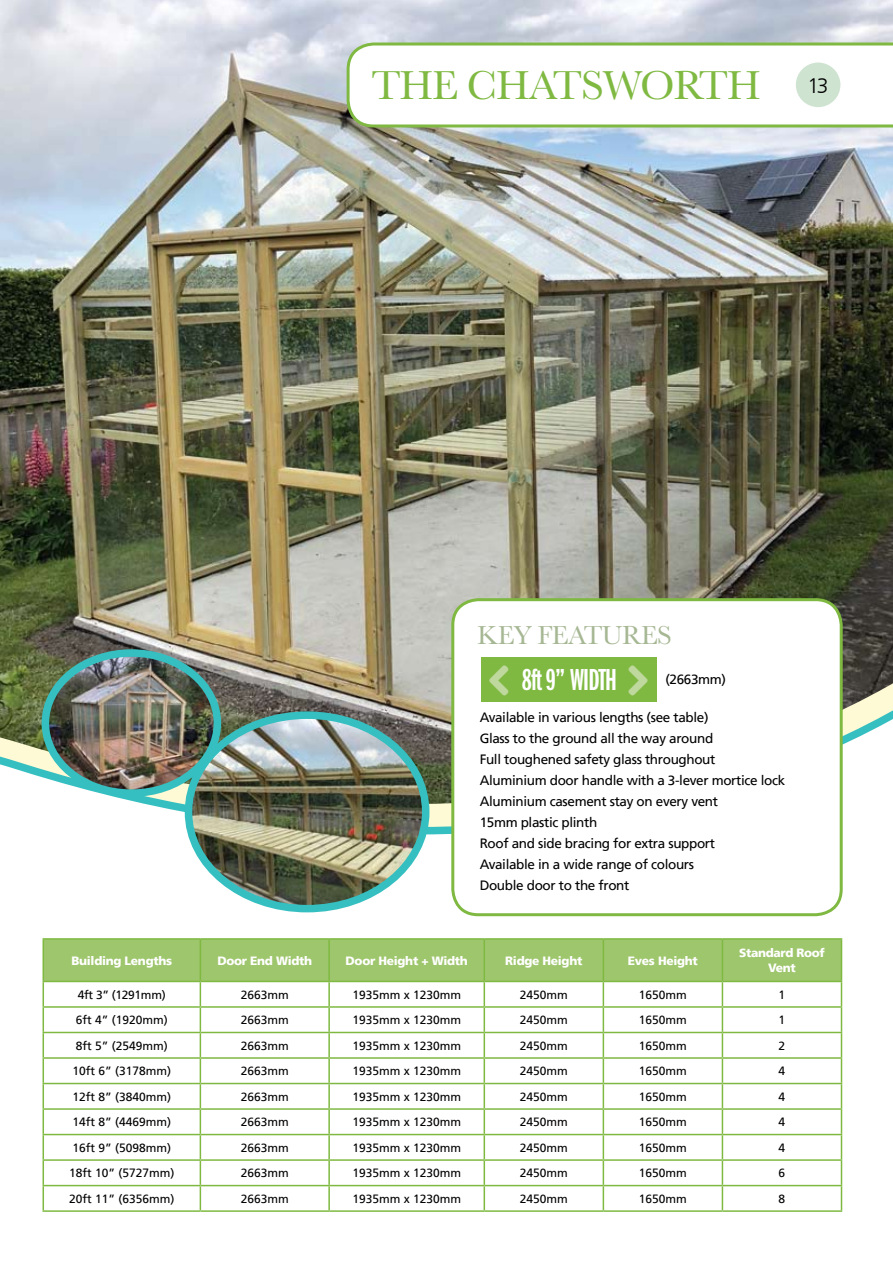
<style>
.page{position:relative;width:893px;height:1263px;background:#fff}
.page>*{position:absolute;margin:0;border:0;box-sizing:border-box;transform-origin:0 0}
.t1{font:42px "Baskerville";letter-spacing:-.025em;color:#7fb942}
.t2{font:31.5px "Franklin Gothic LT Demi X Cmpr";letter-spacing:-.025em;color:#fff}
.t3{font:27px "Baskerville";letter-spacing:-.025em;color:#a6b793}
.t4{font:13.5px/21px "Frutiger LT";letter-spacing:-.025em;color:#000}
.t5{font:12px "Frutiger LT";color:#000}
.t6{font:900 12px/15px "Frutiger LT";letter-spacing:-.025em;color:#fff;text-align:center}
.t7{font:12px "Frutiger LT";letter-spacing:-.025em;color:#000}
.s1{font-family:"Frutiger CE";font-weight:300;font-size:21px;color:#000}
</style>
<div class="page">
<img style="left:0;top:0;width:893px;height:408px">
<img style="left:0;top:408px;width:893px;height:125px">
<img style="left:0;top:533px;width:893px;height:679px">
<img style="left:45px;top:653px;width:172px;height:140px">
<div style="left:42px;top:649px;width:179px;height:148px;border:8px solid #36bfc0;border-radius:50%"></div>
<img style="left:188px;top:715px;width:238px;height:194px">
<div style="left:185px;top:711px;width:244px;height:201px;border:8px solid #36bfc0;border-radius:50%"></div>
<div style="left:453px;top:600px;width:388px;height:315px;background:#fff;border-radius:26px"></div>
<div style="left:451px;top:598px;width:392px;height:318px;border:3px solid #7fb942;border-radius:26px"></div>
<div style="left:481px;top:658px;width:175px;height:44px;background:#7fb942"></div>
<svg style="left:347px;top:43px;width:546px;height:84px"></svg>
<div style="left:795px;top:62px;width:46px;height:46px;background:#cfe3d1;border-radius:50%"></div>
<div style="left:794px;top:61px;width:48px;height:48px;border:2px solid #fff;border-radius:50%"></div>
<hr style="left:43px;top:938px;width:157px;height:2px;background:#7fb942">
<hr style="left:200px;top:938px;width:129px;height:2px;background:#7fb942">
<hr style="left:329px;top:938px;width:155px;height:2px;background:#7fb942">
<hr style="left:484px;top:938px;width:119px;height:2px;background:#7fb942">
<hr style="left:603px;top:938px;width:119px;height:2px;background:#7fb942">
<hr style="left:722px;top:938px;width:120px;height:2px;background:#7fb942">
<svg style="left:43px;top:939px;width:799px;height:271px"></svg>
<hr style="left:43px;top:1210px;width:157px;height:2px;background:#7fb942">
<hr style="left:200px;top:1210px;width:129px;height:2px;background:#7fb942">
<hr style="left:329px;top:1210px;width:155px;height:2px;background:#7fb942">
<hr style="left:484px;top:1210px;width:119px;height:2px;background:#7fb942">
<hr style="left:603px;top:1210px;width:119px;height:2px;background:#7fb942">
<hr style="left:722px;top:1210px;width:120px;height:2px;background:#7fb942">
<h1 class="t1" style="left:371px;top:58px;width:459px">THE CHATSWORTH <span class="s1">13</span></h1>
<h3 class="t3" style="left:477px;top:618px;width:190px">KEY FEATURES</h3>
<h2 class="t2" style="left:522px;top:663px;width:97px">8ft 9” WIDTH</h2>
<p class="t4" style="left:480px;top:707px;width:307px">Available in various lengths (see table)<br>Glass to the ground all the way around<br>Full toughened safety glass throughout Aluminium door handle with a 3-lever mortice lock Aluminium casement stay on every vent<br>15mm plastic plinth<br>Roof and side bracing for extra support<br>Available in a wide range of colours<br>Double door to the front</p>
<p class="t4" style="left:665px;top:669px;width:62px">(2663mm)</p>
<p class="t6" style="left:72px;top:953px;width:102px">Building Lengths</p>
<p class="t6" style="left:217px;top:953px;width:96px">Door End Width</p>
<p class="t6" style="left:346px;top:953px;width:124px">Door Height + Width</p>
<p class="t6" style="left:505px;top:953px;width:79px">Ridge Height</p>
<p class="t6" style="left:628px;top:953px;width:72px">Eves Height</p>
<p class="t6" style="left:739px;top:945px;width:87px">Standard Roof<br>Vent</p>
<p class="t7" style="left:78px;top:987px;width:89px">4ft 3” (1291mm)</p>
<p class="t5" style="left:241px;top:987px;width:50px">2663mm</p>
<p class="t5" style="left:352px;top:987px;width:110px">1935mm x 1230mm</p>
<p class="t5" style="left:520px;top:987px;width:50px">2450mm</p>
<p class="t5" style="left:639px;top:987px;width:50px">1650mm</p>
<p class="t5" style="left:779px;top:987px;width:8px">1</p>
<p class="t5" style="left:76px;top:1013px;width:94px">6ft 4” (1920mm)</p>
<p class="t5" style="left:241px;top:1013px;width:50px">2663mm</p>
<p class="t5" style="left:352px;top:1013px;width:110px">1935mm x 1230mm</p>
<p class="t5" style="left:520px;top:1013px;width:50px">2450mm</p>
<p class="t5" style="left:639px;top:1013px;width:50px">1650mm</p>
<p class="t5" style="left:779px;top:1013px;width:8px">1</p>
<p class="t5" style="left:76px;top:1038px;width:94px">8ft 5” (2549mm)</p>
<p class="t5" style="left:241px;top:1038px;width:50px">2663mm</p>
<p class="t5" style="left:352px;top:1038px;width:110px">1935mm x 1230mm</p>
<p class="t5" style="left:520px;top:1038px;width:50px">2450mm</p>
<p class="t5" style="left:639px;top:1038px;width:50px">1650mm</p>
<p class="t5" style="left:779px;top:1038px;width:8px">2</p>
<p class="t5" style="left:72px;top:1064px;width:100px">10ft 6” (3178mm)</p>
<p class="t5" style="left:241px;top:1064px;width:50px">2663mm</p>
<p class="t5" style="left:352px;top:1064px;width:110px">1935mm x 1230mm</p>
<p class="t5" style="left:520px;top:1064px;width:50px">2450mm</p>
<p class="t5" style="left:639px;top:1064px;width:50px">1650mm</p>
<p class="t5" style="left:779px;top:1064px;width:8px">4</p>
<p class="t5" style="left:72px;top:1089px;width:100px">12ft 8” (3840mm)</p>
<p class="t5" style="left:241px;top:1089px;width:50px">2663mm</p>
<p class="t5" style="left:352px;top:1089px;width:110px">1935mm x 1230mm</p>
<p class="t5" style="left:520px;top:1089px;width:50px">2450mm</p>
<p class="t5" style="left:639px;top:1089px;width:50px">1650mm</p>
<p class="t5" style="left:779px;top:1089px;width:8px">4</p>
<p class="t5" style="left:72px;top:1115px;width:100px">14ft 8” (4469mm)</p>
<p class="t5" style="left:241px;top:1115px;width:50px">2663mm</p>
<p class="t5" style="left:352px;top:1115px;width:110px">1935mm x 1230mm</p>
<p class="t5" style="left:520px;top:1115px;width:50px">2450mm</p>
<p class="t5" style="left:639px;top:1115px;width:50px">1650mm</p>
<p class="t5" style="left:779px;top:1115px;width:8px">4</p>
<p class="t5" style="left:72px;top:1140px;width:100px">16ft 9” (5098mm)</p>
<p class="t5" style="left:241px;top:1140px;width:50px">2663mm</p>
<p class="t5" style="left:352px;top:1140px;width:110px">1935mm x 1230mm</p>
<p class="t5" style="left:520px;top:1140px;width:50px">2450mm</p>
<p class="t5" style="left:639px;top:1140px;width:50px">1650mm</p>
<p class="t5" style="left:779px;top:1140px;width:8px">4</p>
<p class="t5" style="left:69px;top:1166px;width:107px">18ft 10” (5727mm)</p>
<p class="t5" style="left:241px;top:1166px;width:50px">2663mm</p>
<p class="t5" style="left:352px;top:1166px;width:110px">1935mm x 1230mm</p>
<p class="t5" style="left:520px;top:1166px;width:50px">2450mm</p>
<p class="t5" style="left:639px;top:1166px;width:50px">1650mm</p>
<p class="t5" style="left:779px;top:1166px;width:8px">6</p>
<p class="t5" style="left:69px;top:1191px;width:107px">20ft 11” (6356mm)</p>
<p class="t5" style="left:241px;top:1191px;width:50px">2663mm</p>
<p class="t5" style="left:352px;top:1191px;width:110px">1935mm x 1230mm</p>
<p class="t5" style="left:520px;top:1191px;width:50px">2450mm</p>
<p class="t5" style="left:639px;top:1191px;width:50px">1650mm</p>
<p class="t5" style="left:779px;top:1191px;width:8px">8</p>
</div>
